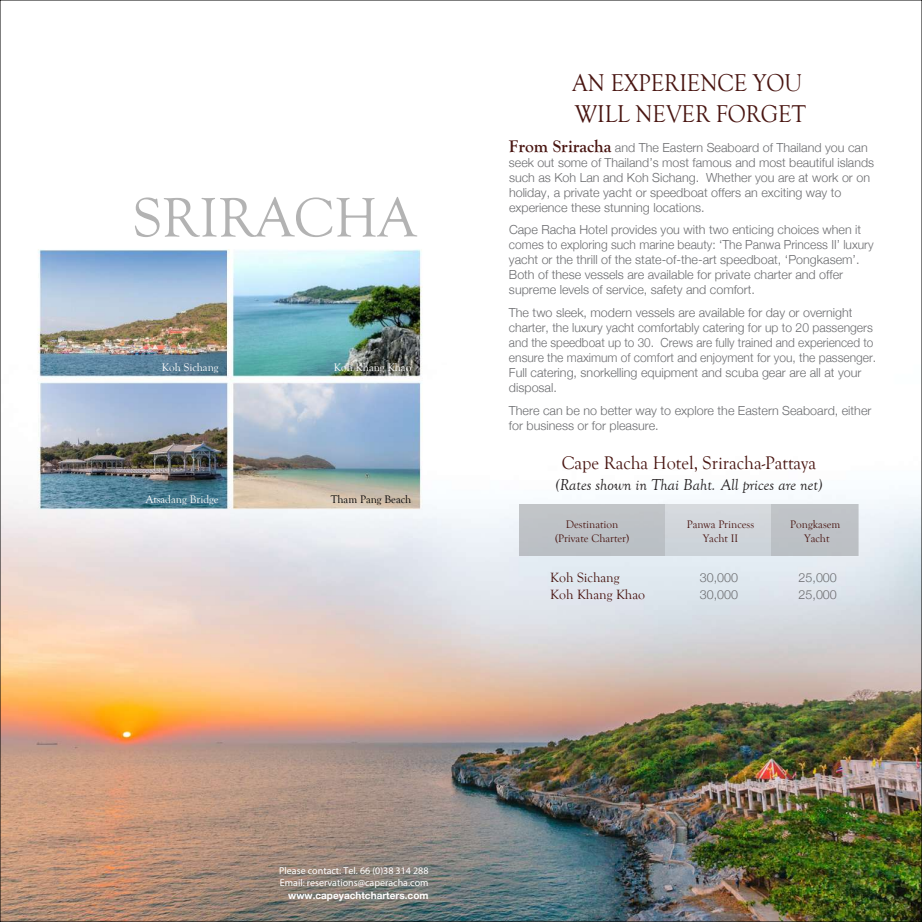
<style>
.page{position:relative;width:922px;height:922px;background:#fff}
.page>*{position:absolute;margin:0;border:0;box-sizing:border-box;transform-origin:0 0}
.t1{font:57.12px "Goudy Old Style T";color:#b3b3b3}
.t2{font:25px/30px "Goudy Old Style T";color:#491511;scale:.92 1}
.t3{font:18.75px "Goudy Old Style T";color:#491511}
.t4{font:italic 16.25px "Goudy Old Style T";color:#231f20}
.t5{font:13.75px "Goudy Old Style T";color:#491511}
.t6{font:300 12.5px/15px "Helvetica Neue";color:#6c6d70}
.t7{font:11.25px/13.8px "Goudy Old Style T";color:#491511;text-align:center}
.t8{font:11.25px "Goudy Old Style T";color:#fff}
.t9{font:11.25px "Goudy Old Style T";color:#000}
.t10{font:10px/12.5px "Myriad Pro";color:#fff}
.t11{font:700 10px "Helvetica Neue";color:#fff}
.s1{font-family:"Goudy Old Style T";font-weight:700;font-size:17.5px;color:#491511}
</style>
<div class="page">
<img style="left:2px;top:249px;width:917px;height:670px">
<div style="left:519px;top:503px;width:339px;height:52px;background:#d1d5db"></div>
<div style="left:519px;top:503px;width:146px;height:52px;background:#bec1c6"></div>
<div style="left:770px;top:503px;width:88px;height:52px;background:#bec1c6"></div>
<h1 class="t1" style="left:133px;top:186px;width:284px">SRIRACHA</h1>
<p class="t8" style="left:162px;top:360px;width:58px">Koh Sichang</p>
<p class="t8" style="left:333px;top:360px;width:79px">Koh Khang Khao</p>
<p class="t8" style="left:146px;top:492px;width:74px">Atsadang Bridge</p>
<p class="t9" style="left:330px;top:492px;width:82px">Tham Pang Beach</p>
<h2 class="t2" style="left:572px;top:69px;width:255px">AN EXPERIENCE YOU<br>WILL NEVER FORGET</h2>
<p class="t6" style="left:509px;top:139px;width:366px"><span class="s1">From Sriracha</span> and The Eastern Seaboard of Thailand you can seek out some of Thailand’s most famous and most beautiful islands such as Koh Lan and Koh Sichang. Whether you are at work or on holiday, a private yacht or speedboat offers an exciting way to experience these stunning locations.</p>
<p class="t6" style="left:509px;top:222px;width:366px">Cape Racha Hotel provides you with two enticing choices when it comes to exploring such marine beauty: ‘The Panwa Princess II’ luxury yacht or the thrill of the state-of-the-art speedboat, ‘Pongkasem’.<br>Both of these vessels are available for private charter and offer supreme levels of service, safety and comfort.</p>
<p class="t6" style="left:509px;top:304px;width:368px">The two sleek, modern vessels are available for day or overnight charter, the luxury yacht comfortably catering for up to 20 passengers and the speedboat up to 30. Crews are fully trained and experienced to ensure the maximum of comfort and enjoyment for you, the passenger.<br>Full catering, snorkelling equipment and scuba gear are all at your disposal.</p>
<p class="t6" style="left:509px;top:402px;width:364px">There can be no better way to explore the Eastern Seaboard, either for business or for pleasure.</p>
<h3 class="t3" style="left:561px;top:452px;width:256px">Cape Racha Hotel, Sriracha-Pattaya</h3>
<h3 class="t4" style="left:555px;top:475px;width:268px">(Rates shown in Thai Baht. All prices are net)</h3>
<p class="t7" style="left:555px;top:517px;width:76px">Destination (Private Charter)</p>
<p class="t7" style="left:686px;top:517px;width:69px">Panwa Princess<br>Yacht II</p>
<p class="t7" style="left:790px;top:517px;width:52px">Pongkasem<br>Yacht</p>
<p class="t5" style="left:550px;top:569px;width:71px">Koh Sichang</p>
<p class="t6" style="left:699px;top:569px;width:40px">30,000</p>
<p class="t6" style="left:798px;top:569px;width:40px">25,000</p>
<p class="t5" style="left:550px;top:587px;width:96px">Koh Khang Khao</p>
<p class="t6" style="left:699px;top:586px;width:40px">30,000</p>
<p class="t6" style="left:798px;top:586px;width:40px">25,000</p>
<p class="t10" style="left:279px;top:863px;width:151px">Please contact: Tel. 66 (0)38 314 288<br>Email: reservations@caperacha.com</p>
<p class="t11" style="left:288px;top:888px;width:142px">www.capeyachtcharters.com</p>
</div>
